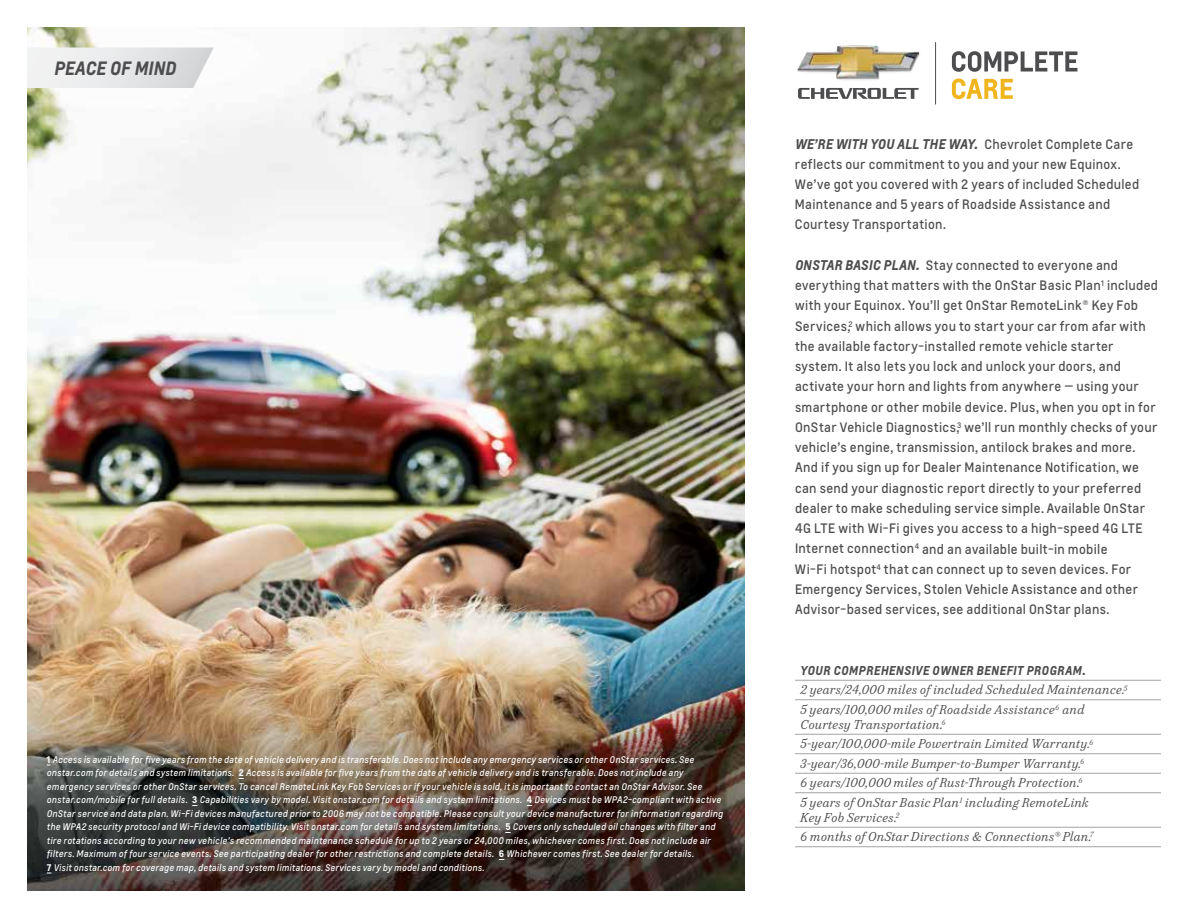
<style>
.page{position:relative;width:1188px;height:918px;background:#fff}
.page>*{position:absolute;margin:0;border:0;box-sizing:border-box;transform-origin:0 0}
.t1{font:italic 700 18px "Louis";letter-spacing:-.01em;color:#4d4d4f}
.t2{font:italic 700 13.2px "Louis";color:#4d4d4f}
.t3{font:12.75px/20.2px "Louis";letter-spacing:.025em;color:#4d4d4f}
.t4{font:italic 12px/19.5px "Durant";letter-spacing:.03em;color:#4d4d4f}
.t5{font:italic 700 12px "Louis";letter-spacing:.025em;color:#4d4d4f}
.t6{font:italic 9px/13.5px "Louis";letter-spacing:.03em;color:#fff}
.s1{font-weight:700;font-style:normal}
.s2{font-weight:400;font-style:normal;font-size:12.75px}
.s3{font-weight:700;font-style:italic;font-size:13.2px}
</style>
<div class="page">
<img style="left:27px;top:27px;width:717px;height:864px">
<svg style="left:27px;top:48px;width:187px;height:40px"></svg>
<svg style="left:952px;top:51px;width:125px;height:21px"></svg>
<svg style="left:952px;top:79px;width:61px;height:20px"></svg>
<hr style="left:935px;top:42px;width:1px;height:62px;background:#4d4d4f">
<img style="left:798px;top:45px;width:121px;height:54px">
<hr style="left:795px;top:734px;width:366px;height:1px;background:#a2a4a7">
<hr style="left:795px;top:773px;width:366px;height:1px;background:#a2a4a7">
<hr style="left:795px;top:792px;width:366px;height:1px;background:#a2a4a7">
<hr style="left:795px;top:827px;width:366px;height:1px;background:#a2a4a7">
<hr style="left:795px;top:846px;width:366px;height:1px;background:#a2a4a7">
<hr style="left:795px;top:699px;width:366px;height:1px;background:#a2a4a7">
<hr style="left:795px;top:753px;width:366px;height:1px;background:#a2a4a7">
<hr style="left:795px;top:680px;width:366px;height:1px;background:#a2a4a7">
<h1 class="t1" style="left:54px;top:56px;width:124px">PEACE OF MIND</h1>
<p class="t6" style="left:47px;top:753px;width:678px"><span class="s1">1</span> Access is available for five years from the date of vehicle delivery and is transferable. Does not include any emergency services or other OnStar services. See onstar.com for details and system limitations. <span class="s1">2</span> Access is available for five years from the date of vehicle delivery and is transferable. Does not include any emergency services or other OnStar services. To cancel RemoteLink Key Fob Services or if your vehicle is sold, it is important to contact an OnStar Advisor. See onstar.com/mobile for full details. <span class="s1">3</span> Capabilities vary by model. Visit onstar.com for details and system limitations. <span class="s1">4</span> Devices must be WPA2-compliant with active OnStar service and data plan. Wi-Fi devices manufactured prior to 2006 may not be compatible. Please consult your device manufacturer for information regarding the WPA2 security protocol and Wi-Fi device compatibility. Visit onstar.com for details and system limitations. <span class="s1">5</span> Covers only scheduled oil changes with filter and tire rotations according to your new vehicle’s recommended maintenance schedule for up to 2 years or 24,000 miles, whichever comes first. Does not include air filters. Maximum of four service events. See participating dealer for other restrictions and complete details. <span class="s1">6</span> Whichever comes first. See dealer for details.<br><span class="s1">7</span> Visit onstar.com for coverage map, details and system limitations. Services vary by model and conditions.</p>
<h2 class="t2" style="left:795px;top:135px;width:340px">WE’RE WITH YOU ALL THE WAY. <span class="s2">Chevrolet Complete Care</span></h2>
<h3 class="t3" style="left:795px;top:154px;width:346px">reflects our commitment to you and your new Equinox.<br>We’ve got you covered with 2 years of included Scheduled Maintenance and 5 years of Roadside Assistance and Courtesy Transportation.</h3>
<p class="t3" style="left:795px;top:255px;width:365px"><span class="s3">ONSTAR BASIC PLAN.</span> Stay connected to everyone and everything that matters with the OnStar Basic Plan<sup>1</sup> included with your Equinox. You’ll get OnStar RemoteLink® Key Fob Services,<sup>2</sup> which allows you to start your car from afar with the available factory-installed remote vehicle starter system. It also lets you lock and unlock your doors, and activate your horn and lights from anywhere — using your smartphone or other mobile device. Plus, when you opt in for OnStar Vehicle Diagnostics,<sup>3</sup> we’ll run monthly checks of your vehicle’s engine, transmission, antilock brakes and more.<br>And if you sign up for Dealer Maintenance Notification, we can send your diagnostic report directly to your preferred dealer to make scheduling service simple. Available OnStar 4G LTE with Wi-Fi gives you access to a high-speed 4G LTE Internet connection<sup>4</sup> and an available built-in mobile<br>Wi-Fi hotspot<sup>4</sup> that can connect up to seven devices. For Emergency Services, Stolen Vehicle Assistance and other Advisor-based services, see additional OnStar plans.</p>
<h3 class="t5" style="left:800px;top:663px;width:259px">YOUR COMPREHENSIVE OWNER BENEFIT PR OGRAM</h3>
<h3 class="t5" style="left:1082px;top:663px;width:5px">.</h3>
<h3 class="t4" style="left:800px;top:680px;width:328px">2 years/24,000 miles of included Scheduled Maintenance.<sup>5<br></sup>5 years/100,000 miles of Roadside Assistance<sup>6</sup> and</h3>
<p class="t4" style="left:800px;top:715px;width:294px">Courtesy Transportation.<sup>6<br></sup>5-year/100,000-mile Powertrain Limited Warranty.<sup>6<br></sup>3-year/36,000-mile Bumper-to-Bumper Warranty.<sup>6<br></sup>6 years/100,000 miles of Rust-Through Protection.<sup>6<br></sup>5 years of OnStar Basic Plan<sup>1</sup> including RemoteLink</p>
<h3 class="t4" style="left:800px;top:808px;width:295px">Key Fob Services.<sup>2<br></sup>6 months of OnStar Directions &amp; Connections® Plan.<sup>7</sup></h3>
</div>
